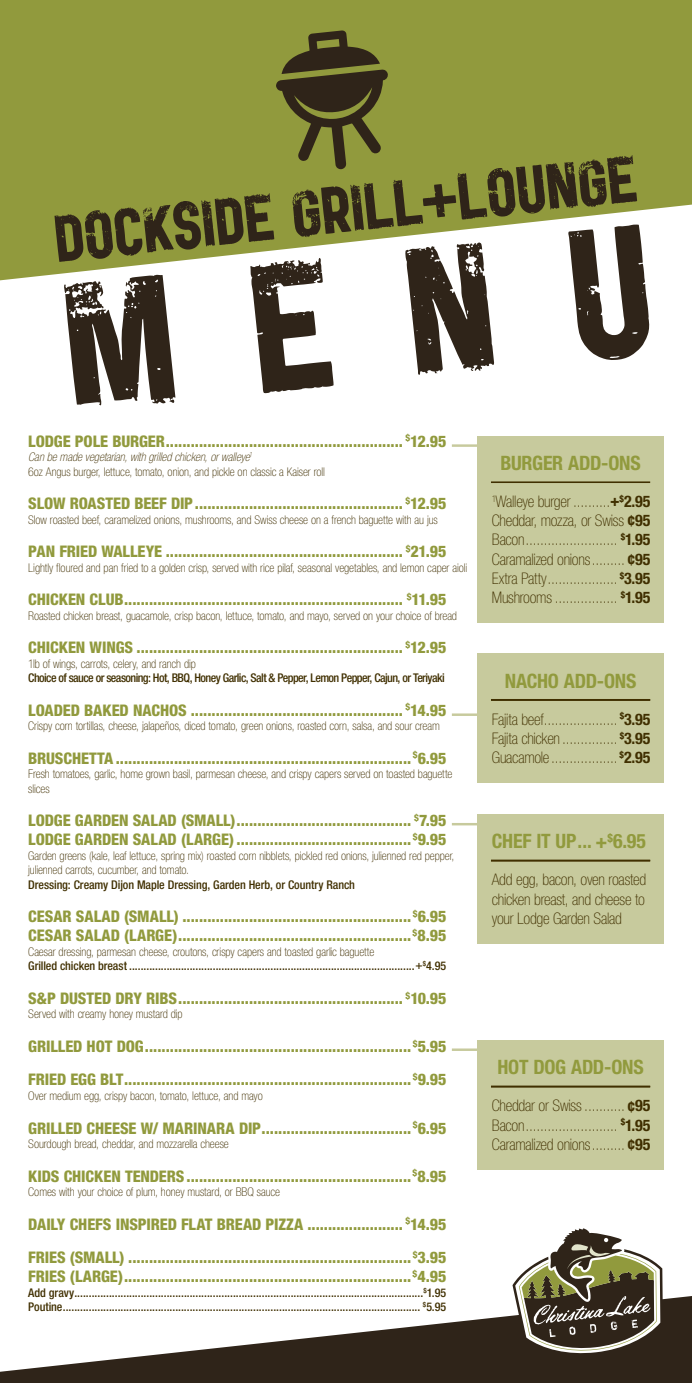
<style>
.page{position:relative;width:692px;height:1383px;background:#fff}
.page>*{position:absolute;margin:0;border:0;box-sizing:border-box;transform-origin:0 0}
.t1{font:200px "Public Gothic Federal";color:#2f2419}
.t2{font:72px "Public Gothic Federal";color:#2f2419}
.t3{font:700 condensed 19.84px "Helvetica Neue LT Std";letter-spacing:-.01em;color:#919a3d}
.t4{font:800 condensed 16px/19.2px "Helvetica Neue LT Std";letter-spacing:-.005em;color:#919a3d}
.t5{font:100 condensed 16px/19.2px "Helvetica Neue LT Std";letter-spacing:-.015em;color:#402f00;text-align:justify}
.Descriptions{font:100 condensed 12px/14.4px "Helvetica Neue LT Std";letter-spacing:-.005em;color:#402f00}
.Price_Line{font:500 condensed 12px "Helvetica Neue LT Std";letter-spacing:-.015em;color:#402f00}
.Price_Line-2{font:500 condensed 12px "Helvetica Neue LT Std";letter-spacing:-.05em;color:#402f00}
.Descriptions-2{font:italic 100 condensed 12px "Helvetica Neue LT Std";color:#402f00}
.s1{font-weight:700}
</style>
<div class="page">
<svg style="left:0;top:1295px;width:691px;height:87px"></svg>
<svg style="left:512px;top:1228px;width:150px;height:139px"></svg>
<svg style="left:0;top:0;width:691px;height:280px;background:#a1a859"></svg>
<hr style="left:451px;top:1048px;width:26px;height:3px;background:#c7ca9d">
<hr style="left:451px;top:823px;width:26px;height:2px;background:#c7ca9d">
<hr style="left:451px;top:713px;width:26px;height:3px;background:#c7ca9d">
<hr style="left:451px;top:444px;width:26px;height:3px;background:#c7ca9d">
<svg style="left:276px;top:30px;width:112px;height:140px;background:#63622c"></svg>
<div style="left:477px;top:436px;width:186px;height:187px;background:#c7ca9d"></div>
<div style="left:477px;top:653px;width:186px;height:130px;background:#c7ca9d"></div>
<div style="left:477px;top:1040px;width:186px;height:129px;background:#c7ca9d"></div>
<div style="left:477px;top:814px;width:186px;height:129px;background:#c7ca9d"></div>
<hr style="left:490px;top:699px;width:159px;height:2px;background:#402f00">
<hr style="left:490px;top:481px;width:159px;height:2px;background:#402f00">
<hr style="left:490px;top:1085px;width:159px;height:2px;background:#402f00">
<hr style="left:490px;top:859px;width:159px;height:2px;background:#402f00">
<p class="t2" style="left:53px;top:203px;width:586px;rotate:-6deg">DOCKSIDE GRILL+LOUNGE</p>
<p class="t1" style="left:60px;top:250px;width:593px;rotate:-6deg">MENU</p>
<p class="Descriptions-2" style="left:28px;top:450px;width:225px">Can be made vegetarian, with grilled chicken, or walleye<sup>1</sup></p>
<p class="Descriptions" style="left:28px;top:464px;width:298px">6oz Angus burger, lettuce, tomato, onion, and pickle on classic a Kaiser roll</p>
<p class="t4" style="left:28px;top:493px;width:419px">SLOW ROASTED BEEF DIP.................................................. <sup>$</sup>12.95</p>
<p class="Descriptions" style="left:28px;top:512px;width:411px">Slow roasted beef, caramelized onions, mushrooms, and Swiss cheese on a french baguette with au jus</p>
<p class="t4" style="left:28px;top:541px;width:419px">PAN FRIED WALLEYE ......................................................... <sup>$</sup>21.95</p>
<p class="Descriptions" style="left:28px;top:560px;width:440px">Lightly floured and pan fried to a golden crisp, served with rice pilaf, seasonal vegetables, and lemon caper aioli</p>
<p class="t4" style="left:28px;top:589px;width:419px">CHICKEN CLUB................................................................... <sup>$</sup>11.95</p>
<p class="Descriptions" style="left:28px;top:608px;width:430px">Roasted chicken breast, guacamole, crisp bacon, lettuce, tomato, and mayo, served on your choice of bread</p>
<p class="t4" style="left:28px;top:637px;width:419px">CHICKEN WINGS ................................................................ <sup>$</sup>12.95</p>
<p class="Descriptions" style="left:28px;top:656px;width:169px">1lb of wings, carrots, celery, and ranch dip</p>
<p class="Price_Line-2" style="left:28px;top:670px;width:418px">Choice of sauce or seasoning: Hot, BBQ, Honey Garlic, Salt &amp; Pepper, Lemon Pepper, Cajun, or Teriyaki</p>
<p class="t4" style="left:28px;top:700px;width:419px">LOADED BAKED NACHOS ................................................... <sup>$</sup>14.95</p>
<p class="Descriptions" style="left:28px;top:718px;width:413px">Crispy corn tortillas, cheese, jalapeños, diced tomato, green onions, roasted corn, salsa, and sour cream</p>
<p class="t4" style="left:28px;top:748px;width:419px">BRUSCHETTA .......................................................................<sup>$</sup>6.95</p>
<p class="Descriptions" style="left:28px;top:766px;width:425px">Fresh tomatoes, garlic, home grown basil, parmesan cheese, and crispy capers served on toasted baguette slices</p>
<p class="t4" style="left:28px;top:810px;width:419px">LODGE GARDEN SALAD (SMALL).......................................... <sup>$</sup>7.95<br>LODGE GARDEN SALAD (LARGE)..........................................<sup>$</sup>9.95</p>
<p class="Descriptions" style="left:28px;top:848px;width:427px">Garden greens (kale, leaf lettuce, spring mix) roasted corn nibblets, pickled red onions, julienned red pepper, julienned carrots, cucumber, and tomato.</p>
<p class="Price_Line" style="left:28px;top:877px;width:328px">Dressing: Creamy Dijon Maple Dressing, Garden Herb, or Country Ranch</p>
<p class="t4" style="left:28px;top:906px;width:419px">CESAR SALAD (SMALL) .......................................................<sup>$</sup>6.95</p>
<p class="t4" style="left:28px;top:925px;width:419px">CESAR SALAD (LARGE)........................................................<sup>$</sup>8.95</p>
<p class="Descriptions" style="left:28px;top:944px;width:347px">Caesar dressing, parmesan cheese, croutons, crispy capers and toasted garlic baguette</p>
<p class="Price_Line" style="left:28px;top:958px;width:419px">Grilled chicken breast ...................................................................................................+<sup>$</sup>4.95</p>
<p class="t4" style="left:28px;top:988px;width:419px">S&amp;P DUSTED DRY RIBS...................................................... <sup>$</sup>10.95</p>
<p class="Descriptions" style="left:28px;top:1006px;width:156px">Served with creamy honey mustard dip</p>
<p class="t4" style="left:28px;top:1036px;width:419px">GRILLED HOT DOG................................................................<sup>$</sup>5.95</p>
<p class="t4" style="left:28px;top:1069px;width:419px">FRIED EGG BLT.....................................................................<sup>$</sup>9.95</p>
<p class="Descriptions" style="left:28px;top:1088px;width:236px">Over medium egg, crispy bacon, tomato, lettuce, and mayo</p>
<p class="t4" style="left:28px;top:1117px;width:419px">GRILLED CHEESE W/ MARINARA DIP....................................<sup>$</sup>6.95</p>
<p class="Descriptions" style="left:28px;top:1136px;width:202px">Sourdough bread, cheddar, and mozzarella cheese</p>
<p class="t4" style="left:28px;top:1165px;width:419px">KIDS CHICKEN TENDERS......................................................<sup>$</sup>8.95</p>
<p class="Descriptions" style="left:28px;top:1184px;width:253px">Comes with your choice of plum, honey mustard, or BBQ sauce</p>
<p class="t4" style="left:28px;top:1213px;width:419px">DAILY CHEFS INSPIRED FLAT BREAD PIZZA ....................... <sup>$</sup>14.95</p>
<p class="t4" style="left:28px;top:1247px;width:419px">FRIES (SMALL) ....................................................................<sup>$</sup>3.95</p>
<p class="t4" style="left:28px;top:1266px;width:419px">FRIES (LARGE).....................................................................<sup>$</sup>4.95</p>
<p class="Price_Line" style="left:28px;top:1285px;width:419px">Add gravy.........................................................................................................................<sup>$</sup>1.95</p>
<p class="Price_Line" style="left:28px;top:1299px;width:419px">Poutine............................................................................................................................ <sup>$</sup>5.95</p>
<p class="t4" style="left:28px;top:431px;width:419px">LODGE POLE BURGER......................................................... <sup>$</sup>12.95</p>
<p class="t3" style="left:500px;top:451px;width:142px">BURGER ADD-ONS</p>
<p class="t5" style="left:491px;top:491px;width:160px"><sup>1</sup>Walleye burger ..........<span class="s1">+</span><sup>$</sup><span class="s1">2.95</span></p>
<p class="t5" style="left:491px;top:511px;width:160px">Cheddar, mozza, or Swiss <span class="s1">¢95</span></p>
<p class="t5" style="left:491px;top:530px;width:160px">Bacon......................... <sup>$</sup><span class="s1">1.95</span></p>
<p class="t5" style="left:491px;top:549px;width:160px">Caramalized onions......... <span class="s1">¢95</span></p>
<p class="t5" style="left:491px;top:568px;width:160px">Extra Patty................... <sup>$</sup><span class="s1">3.95</span></p>
<p class="t5" style="left:491px;top:587px;width:160px">Mushrooms ................. <sup>$</sup><span class="s1">1.95</span></p>
<p class="t3" style="left:504px;top:668px;width:133px">NACHO ADD-ONS</p>
<p class="t5" style="left:491px;top:709px;width:160px">Fajita beef.................... <sup>$</sup><span class="s1">3.95</span></p>
<p class="t5" style="left:491px;top:728px;width:160px">Fajita chicken ............... <sup>$</sup><span class="s1">3.95</span></p>
<p class="t5" style="left:491px;top:747px;width:160px">Guacamole .................. <sup>$</sup><span class="s1">2.95</span></p>
<p class="t3" style="left:491px;top:829px;width:156px">CHEF IT UP... +<sup>$</sup>6.95</p>
<p class="t5" style="left:491px;top:870px;width:156px">Add egg, bacon, oven roasted chicken breast, and cheese to your Lodge Garden Salad</p>
<p class="t3" style="left:497px;top:1055px;width:148px">HOT DOG ADD-ONS</p>
<p class="t5" style="left:491px;top:1096px;width:160px">Cheddar or Swiss ........... <span class="s1">¢95</span></p>
<p class="t5" style="left:491px;top:1115px;width:160px">Bacon......................... <sup>$</sup><span class="s1">1.95</span></p>
<p class="t5" style="left:491px;top:1134px;width:160px">Caramalized onions......... <span class="s1">¢95</span></p>
</div>
